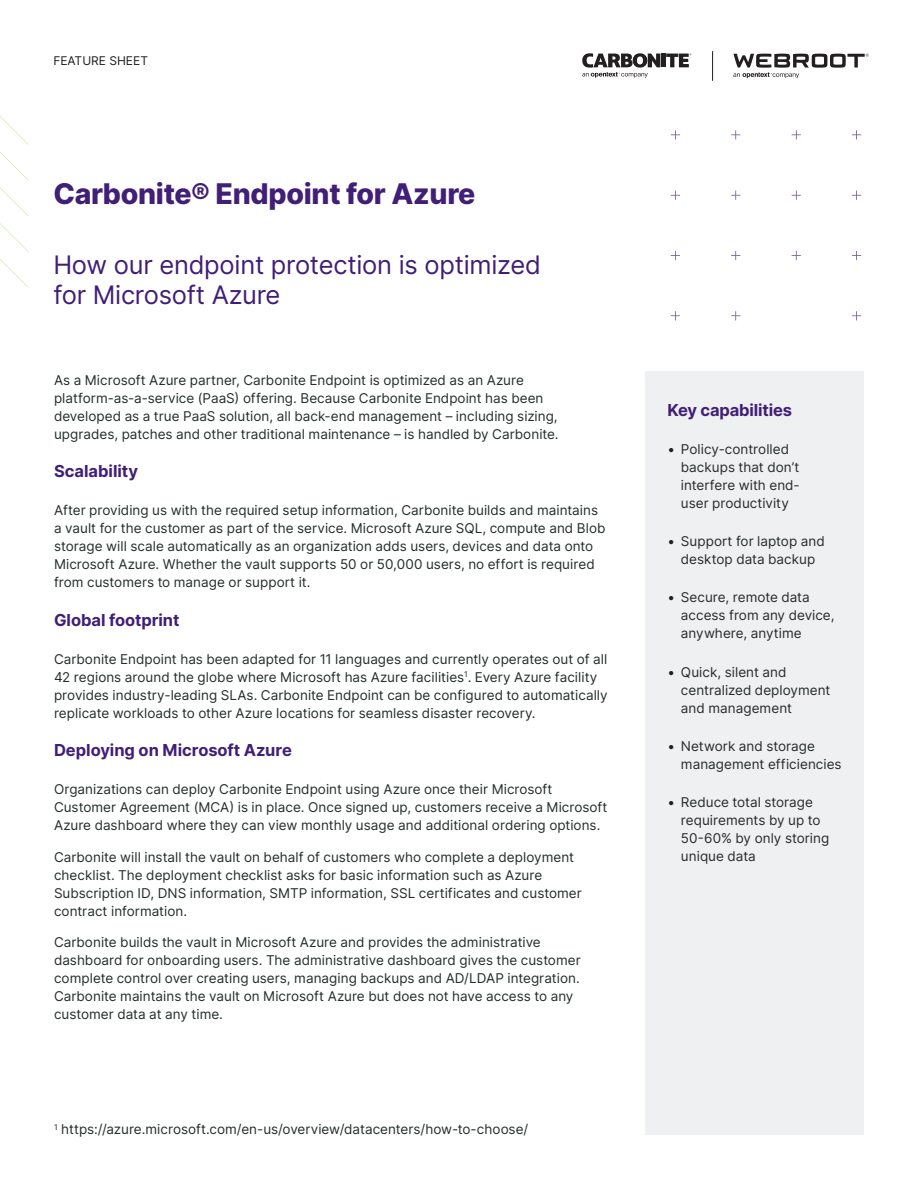
<style>
.page{position:relative;width:918px;height:1188px;background:#fff}
.page>*{position:absolute;margin:0;border:0;box-sizing:border-box;transform-origin:0 0}
.Headline{font:800 28.5px "Inter";letter-spacing:-.01em;color:#411f77}
.Subhead_Level_1{font:25.5px/30px "Inter";letter-spacing:-.01em;color:#411f77}
.Subhead_Level_2{font:700 16.5px "Inter";letter-spacing:-.005em;color:#411f77}
.Sidebar___header{font:700 16.5px "Inter";letter-spacing:-.01em;color:#411f77}
.Body_-_copy{font:13.5px/18px "Inter";letter-spacing:.005em;color:#262d2d}
.Type_of_Asset__upper{font:12px "Inter";color:#231f20}
.s1{color:#231f20}
</style>
<div class="page">
<svg style="left:733px;top:54px;width:136px;height:24px"></svg>
<div style="left:661px;top:54px;width:5px;height:13px;background:#231f20"></div>
<svg style="left:666px;top:54px;width:25px;height:13px"></svg>
<svg style="left:582px;top:53px;width:78px;height:25px"></svg>
<hr style="left:712px;top:51px;width:1px;height:30px;background:#231f20">
<svg style="left:852px;top:130px;width:9px;height:9px"></svg>
<svg style="left:792px;top:130px;width:9px;height:9px"></svg>
<svg style="left:731px;top:130px;width:9px;height:9px"></svg>
<svg style="left:671px;top:130px;width:9px;height:9px"></svg>
<svg style="left:852px;top:191px;width:9px;height:9px"></svg>
<svg style="left:792px;top:191px;width:9px;height:9px"></svg>
<svg style="left:731px;top:191px;width:9px;height:9px"></svg>
<svg style="left:671px;top:191px;width:9px;height:9px"></svg>
<svg style="left:852px;top:251px;width:9px;height:9px"></svg>
<svg style="left:792px;top:251px;width:9px;height:9px"></svg>
<svg style="left:731px;top:251px;width:9px;height:9px"></svg>
<svg style="left:671px;top:251px;width:9px;height:9px"></svg>
<svg style="left:852px;top:311px;width:9px;height:9px"></svg>
<svg style="left:731px;top:311px;width:9px;height:9px"></svg>
<svg style="left:671px;top:311px;width:9px;height:9px"></svg>
<svg style="left:0;top:116px;width:29px;height:172px"></svg>
<div style="left:645px;top:372px;width:219px;height:763px;background:#eff0f1"></div>
<p class="Type_of_Asset__upper" style="left:53px;top:52px;width:96px">FEATURE SHEET</p>
<p class="Headline" style="left:53px;top:173px;width:424px">Carbonite® Endpoint for Azure</p>
<p class="Subhead_Level_1" style="left:53px;top:249px;width:489px">How our endpoint protection is optimized for Microsoft Azure</p>
<p class="Body_-_copy" style="left:54px;top:371px;width:506px">As a Microsoft Azure partner, Carbonite Endpoint is optimized as an Azure platform-as-a-service (PaaS) offering. Because Carbonite Endpoint has been developed as a true PaaS solution, all back-end management – including sizing, upgrades, patches and other traditional maintenance – is handled by Carbonite.</p>
<p class="Subhead_Level_2" style="left:54px;top:459px;width:86px">Scalability</p>
<p class="Body_-_copy" style="left:54px;top:501px;width:553px">After providing us with the required setup information, Carbonite builds and maintains a vault for the customer as part of the service. Microsoft Azure SQL, compute and Blob storage will scale automatically as an organization adds users, devices and data onto Microsoft Azure. Whether the vault supports 50 or 50,000 users, no effort is required from customers to manage or support it.</p>
<p class="Subhead_Level_2" style="left:54px;top:608px;width:127px">Global footprint</p>
<p class="Body_-_copy" style="left:54px;top:650px;width:555px">Carbonite Endpoint has been adapted for 11 languages and currently operates out of all 42 regions around the globe where Microsoft has Azure facilities<sup>1</sup>. Every Azure facility provides industry-leading SLAs. Carbonite Endpoint can be configured to automatically replicate workloads to other Azure locations for seamless disaster recovery.</p>
<p class="Subhead_Level_2" style="left:54px;top:738px;width:239px">Deploying on Microsoft Azure</p>
<p class="Body_-_copy" style="left:54px;top:780px;width:555px">Organizations can deploy Carbonite Endpoint using Azure once their Microsoft<br>Customer Agreement (MCA) is in place. Once signed up, customers receive a Microsoft<br>Azure dashboard where they can view monthly usage and additional ordering options.</p>
<p class="Body_-_copy" style="left:54px;top:848px;width:529px">Carbonite will install the vault on behalf of customers who complete a deployment checklist. The deployment checklist asks for basic information such as Azure Subscription ID, DNS information, SMTP information, SSL certificates and customer contract information.</p>
<p class="Body_-_copy" style="left:54px;top:933px;width:528px">Carbonite builds the vault in Microsoft Azure and provides the administrative dashboard for onboarding users. The administrative dashboard gives the customer complete control over creating users, managing backups and AD/LDAP integration.<br>Carbonite maintains the vault on Microsoft Azure but does not have access to any customer data at any time.</p>
<p class="Body_-_copy" style="left:54px;top:1120px;width:476px"><sup>1</sup> https://azure.microsoft.com/en-us/overview/datacenters/how-to-choose/</p>
<p class="Sidebar___header" style="left:667px;top:398px;width:126px">Key capabilities</p>
<p class="Body_-_copy" style="left:681px;top:440px;width:120px;text-indent:-14px"><span class="s1">•</span> Policy-controlled backups that don’t interfere with end&shy;user productivity</p>
<p class="Body_-_copy" style="left:667px;top:532px;width:159px;text-align:center"><span class="s1">•</span> Support for laptop and desktop data backup</p>
<p class="Body_-_copy" style="left:681px;top:588px;width:155px;text-indent:-14px"><span class="s1">•</span> Secure, remote data access from any device, anywhere, anytime</p>
<p class="Body_-_copy" style="left:681px;top:662px;width:151px;text-indent:-14px"><span class="s1">•</span> Quick, silent and centralized deployment and management</p>
<p class="Body_-_copy" style="left:681px;top:737px;width:162px;text-indent:-14px"><span class="s1">•</span> Network and storage management efficiencies</p>
<p class="Body_-_copy" style="left:681px;top:793px;width:150px;text-indent:-14px"><span class="s1">•</span> Reduce total storage requirements by up to<br>50-60% by only storing unique data</p>
</div>
